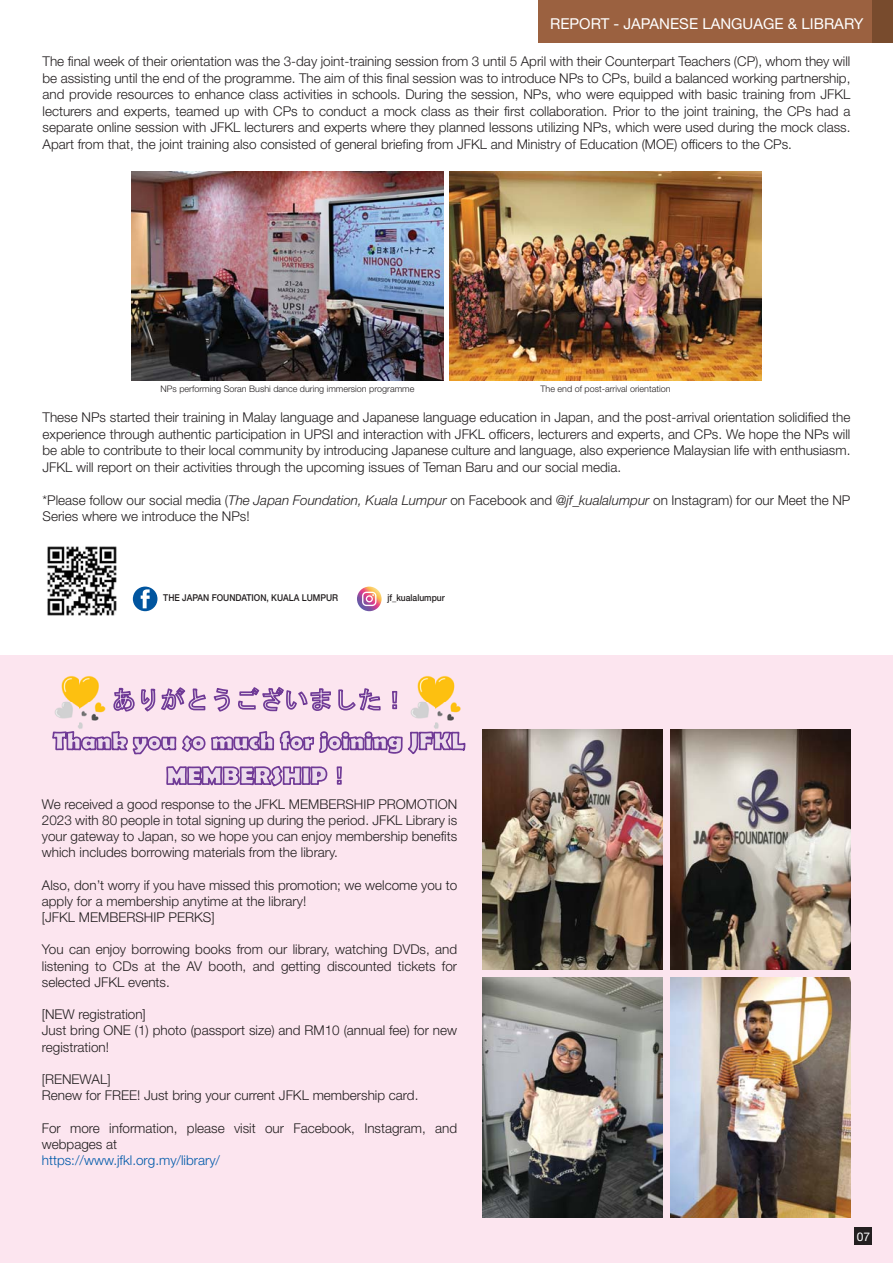
<style>
.page{position:relative;width:893px;height:1263px;background:#fff}
.page>*{position:absolute;margin:0;border:0;box-sizing:border-box;transform-origin:0 0}
.t1{font:15px "Helvetica Neue";color:#fff}
.t2{font:300 13.5px/16.2px "Helvetica Neue";color:#231f20}
.t3{font:300 13.5px "Helvetica Neue";color:#005aaa}
.t4{font:12px "Helvetica Neue";color:#fff}
.t5{font:500 9.45px "Helvetica Neue";color:#231f20;scale:.9 1}
.t6{font:300 9px "Helvetica Neue";color:#231f20}
.s1{font-style:italic}
</style>
<div class="page">
<div style="left:0;top:655px;width:893px;height:608px;background:#fce5ef"></div>
<img style="left:131px;top:172px;width:313px;height:208px">
<img style="left:449px;top:172px;width:313px;height:208px">
<img style="left:410px;top:675px;width:51px;height:54px">
<img style="left:54px;top:675px;width:52px;height:54px">
<svg style="left:113px;top:687px;width:284px;height:25px"></svg>
<svg style="left:52px;top:731px;width:413px;height:23px"></svg>
<svg style="left:166px;top:766px;width:161px;height:20px"></svg>
<svg style="left:337px;top:766px;width:5px;height:19px"></svg>
<img style="left:483px;top:730px;width:180px;height:240px">
<img style="left:670px;top:730px;width:180px;height:240px">
<img style="left:483px;top:977px;width:180px;height:241px">
<img style="left:670px;top:978px;width:180px;height:239px">
<div style="left:133px;top:587px;width:24px;height:24px;background:#01559f;border-radius:50%"></div>
<svg style="left:141px;top:589px;width:9px;height:19px"></svg>
<img style="left:47px;top:546px;width:70px;height:70px">
<svg style="left:357px;top:587px;width:25px;height:24px"></svg>
<svg style="left:362px;top:592px;width:14px;height:14px"></svg>
<div style="left:855px;top:1228px;width:17px;height:17px;background:#231f20"></div>
<div style="left:872px;top:0;width:21px;height:43px;background:#784b2d"></div>
<div style="left:538px;top:0;width:334px;height:43px;background:#9b6140"></div>
<p class="t1" style="left:550px;top:18px;width:315px">REPORT - JAPANESE LANGUAGE &amp; LIBRARY</p>
<p class="t2" style="left:43px;top:54px;width:809px;text-align:justify">The final week of their orientation was the 3-day joint-training session from 3 until 5 April with their Counterpart Teachers (CP), whom they will be assisting until the end of the programme. The aim of this final session was to introduce NPs to CPs, build a balanced working partnership, and provide resources to enhance class activities in schools. During the session, NPs, who were equipped with basic training from JFKL lecturers and experts, teamed up with CPs to conduct a mock class as their first collaboration. Prior to the joint training, the CPs had a separate online session with JFKL lecturers and experts where they planned lessons utilizing NPs, which were used during the mock class.<br>Apart from that, the joint training also consisted of general briefing from JFKL and Ministry of Education (MOE) officers to the CPs.</p>
<p class="t6" style="left:161px;top:386px;width:255px">NPs performing Soran Bushi dance during immersion programme</p>
<p class="t6" style="left:540px;top:386px;width:132px">The end of post-arrival orientation</p>
<p class="t2" style="left:43px;top:410px;width:809px;text-align:justify">These NPs started their training in Malay language and Japanese language education in Japan, and the post-arrival orientation solidified the experience through authentic participation in UPSI and interaction with JFKL officers, lecturers and experts, and CPs. We hope the NPs will be able to contribute to their local community by introducing Japanese culture and language, also experience Malaysian life with enthusiasm.<br>JFKL will report on their activities through the upcoming issues of Teman Baru and our social media.</p>
<p class="t2" style="left:43px;top:493px;width:809px">*Please follow our social media (<span class="s1">The Japan Foundation, Kuala Lumpur</span> on Facebook and <span class="s1">@jf_kualalumpur</span> on Instagram) for our Meet the NP<br>Series where we introduce the NPs!</p>
<p class="t5" style="left:163px;top:594px;width:196px">THE JAPAN FOUNDATION, KUALA LUMPUR</p>
<p class="t5" style="left:387px;top:594px;width:65px">jf_kualalumpur</p>
<p class="t2" style="left:42px;top:797px;width:417px;text-align:justify">We received a good response to the JFKL MEMBERSHIP PROMOTION 2023 with 80 people in total signing up during the period. JFKL Library is your gateway to Japan, so we hope you can enjoy membership benefits which includes borrowing materials from the library.</p>
<p class="t2" style="left:42px;top:878px;width:417px">Also, don’t worry if you have missed this promotion; we welcome you to apply for a membership anytime at the library!<br>[JFKL MEMBERSHIP PERKS]</p>
<p class="t2" style="left:42px;top:943px;width:417px;text-align:justify">You can enjoy borrowing books from our library, watching DVDs, and listening to CDs at the AV booth, and getting discounted tickets for selected JFKL events.</p>
<p class="t2" style="left:42px;top:1007px;width:417px">[NEW registration]<br>Just bring ONE (1) photo (passport size) and RM10 (annual fee) for new registration!</p>
<p class="t2" style="left:42px;top:1072px;width:378px">[RENEWAL]<br>Renew for FREE! Just bring your current JFKL membership card.</p>
<p class="t2" style="left:42px;top:1121px;width:417px">For more information, please visit our Facebook, Instagram, and webpages at</p>
<p class="t3" style="left:42px;top:1155px;width:180px">https://www.jfkl.org.my/library/</p>
<p class="t4" style="left:857px;top:1232px;width:15px">07</p>
</div>
